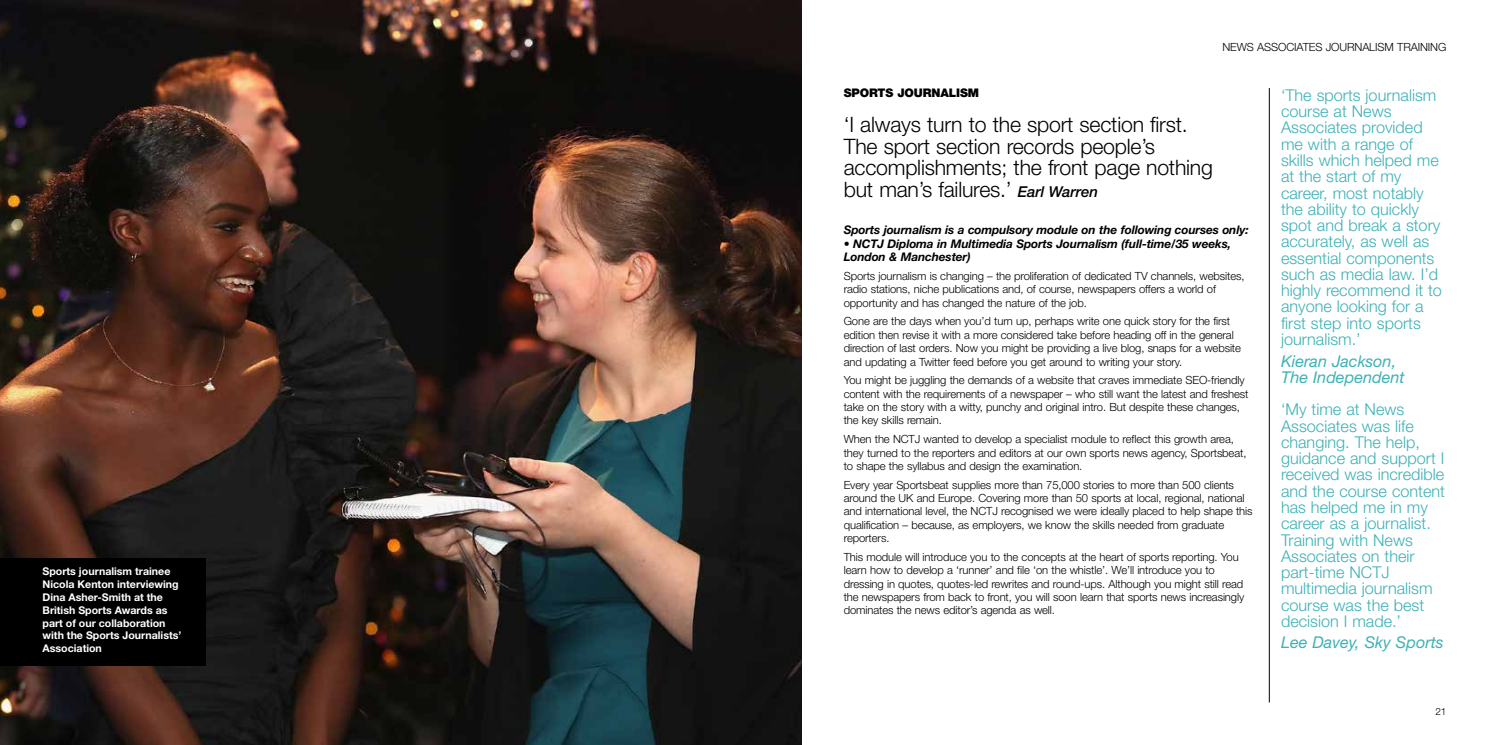
<style>
.page{position:relative;width:1489px;height:745px;background:#fff}
.page>*{position:absolute;margin:0;border:0;box-sizing:border-box;transform-origin:0 0}
.t1{font:300 21.25px/21.6px "Helvetica Neue";letter-spacing:-.01em;color:#000}
.t2{font:300 16.25px/16.2px "Helvetica Neue";color:#3eb1b6}
.t3{font:italic 16.25px/16.2px "Helvetica Neue";color:#3eb1b6}
.t4{font:italic 700 11.88px/13.4px "Helvetica Neue";letter-spacing:-.01em;color:#000}
.t5{font:900 11.88px "Helvetica Neue";letter-spacing:-.01em;color:#000}
.t6{font:300 11.25px/13.4px "Helvetica Neue";letter-spacing:-.01em;color:#000}
.t7{font:700 10.62px/12.8px "Helvetica Neue";color:#fff}
.t8{font:300 10px "Helvetica Neue";color:#000}
.s1{font-weight:500;font-style:italic;font-size:15px}
</style>
<div class="page">
<img style="left:0;top:0;width:801px;height:744px">
<hr style="left:1268px;top:88px;width:1px;height:614px;background:#000">
<div style="left:0;top:557px;width:206px;height:107px;background:#000"></div>
<p class="t7" style="left:43px;top:564px;width:140px">Sports journalism trainee<br>Nicola Kenton interviewing<br>Dina Asher-Smith at the<br>British Sports Awards as part of our collaboration with the Sports Journalists’<br>Association</p>
<p class="t6" style="left:1222px;top:40px;width:225px">NEWS ASSOCIATES JOURNALISM TRAINING</p>
<p class="t5" style="left:843px;top:86px;width:137px">SPORTS JOURNALISM</p>
<h1 class="t1" style="left:843px;top:113px;width:371px">‘I always turn to the sport section first.<br>The sport section records people’s accomplishments; the front page nothing but man’s failures.’ <span class="s1">Earl Warren</span></h1>
<p class="t4" style="left:843px;top:223px;width:406px">Sports journalism is a compulsory module on the following courses only:</p>
<p class="t4" style="left:843px;top:236px;width:389px">• NCTJ Diploma in Multimedia Sports Journalism (full-time/35 weeks,<br>London &amp; Manchester)</p>
<p class="t6" style="left:843px;top:269px;width:402px">Sports journalism is changing – the proliferation of dedicated TV channels, websites, radio stations, niche publications and, of course, newspapers offers a world of opportunity and has changed the nature of the job.</p>
<p class="t6" style="left:843px;top:314px;width:399px">Gone are the days when you’d turn up, perhaps write one quick story for the first edition then revise it with a more considered take before heading off in the general direction of last orders. Now you might be providing a live blog, snaps for a website and updating a Twitter feed before you get around to writing your story.</p>
<p class="t6" style="left:843px;top:373px;width:406px">You might be juggling the demands of a website that craves immediate SEO-friendly content with the requirements of a newspaper – who still want the latest and freshest take on the story with a witty, punchy and original intro. But despite these changes, the key skills remain.</p>
<p class="t6" style="left:843px;top:432px;width:404px">When the NCTJ wanted to develop a specialist module to reflect this growth area, they turned to the reporters and editors at our own sports news agency, Sportsbeat, to shape the syllabus and design the examination.</p>
<p class="t6" style="left:843px;top:477px;width:410px">Every year Sportsbeat supplies more than 75,000 stories to more than 500 clients around the UK and Europe. Covering more than 50 sports at local, regional, national and international level, the NCTJ recognised we were ideally placed to help shape this qualification – because, as employers, we know the skills needed from graduate reporters.</p>
<p class="t6" style="left:843px;top:549px;width:402px">This module will introduce you to the concepts at the heart of sports reporting. You learn how to develop a ‘runner’ and file ‘on the whistle’. We’ll introduce you to dressing in quotes, quotes-led rewrites and round-ups. Although you might still read the newspapers from back to front, you will soon learn that sports news increasingly dominates the news editor’s agenda as well.</p>
<p class="t2" style="left:1280px;top:87px;width:162px">‘The sports journalism course at News<br>Associates provided me with a range of skills which helped me at the start of my career, most notably the ability to quickly spot and break a story accurately, as well as essential components such as media law. I’d highly recommend it to anyone looking for a first step into sports journalism.’</p>
<h2 class="t3" style="left:1280px;top:352px;width:125px">Kieran Jackson,<br>The Independent</h2>
<p class="t2" style="left:1280px;top:401px;width:165px">‘My time at News<br>Associates was life changing. The help, guidance and support I received was incredible and the course content has helped me in my career as a journalist.<br>Training with News<br>Associates on their part-time NCTJ multimedia journalism course was the best decision I made.’</p>
<h2 class="t3" style="left:1280px;top:633px;width:164px">Lee Davey, Sky Sports</h2>
<p class="t8" style="left:1435px;top:704px;width:13px">21</p>
</div>
